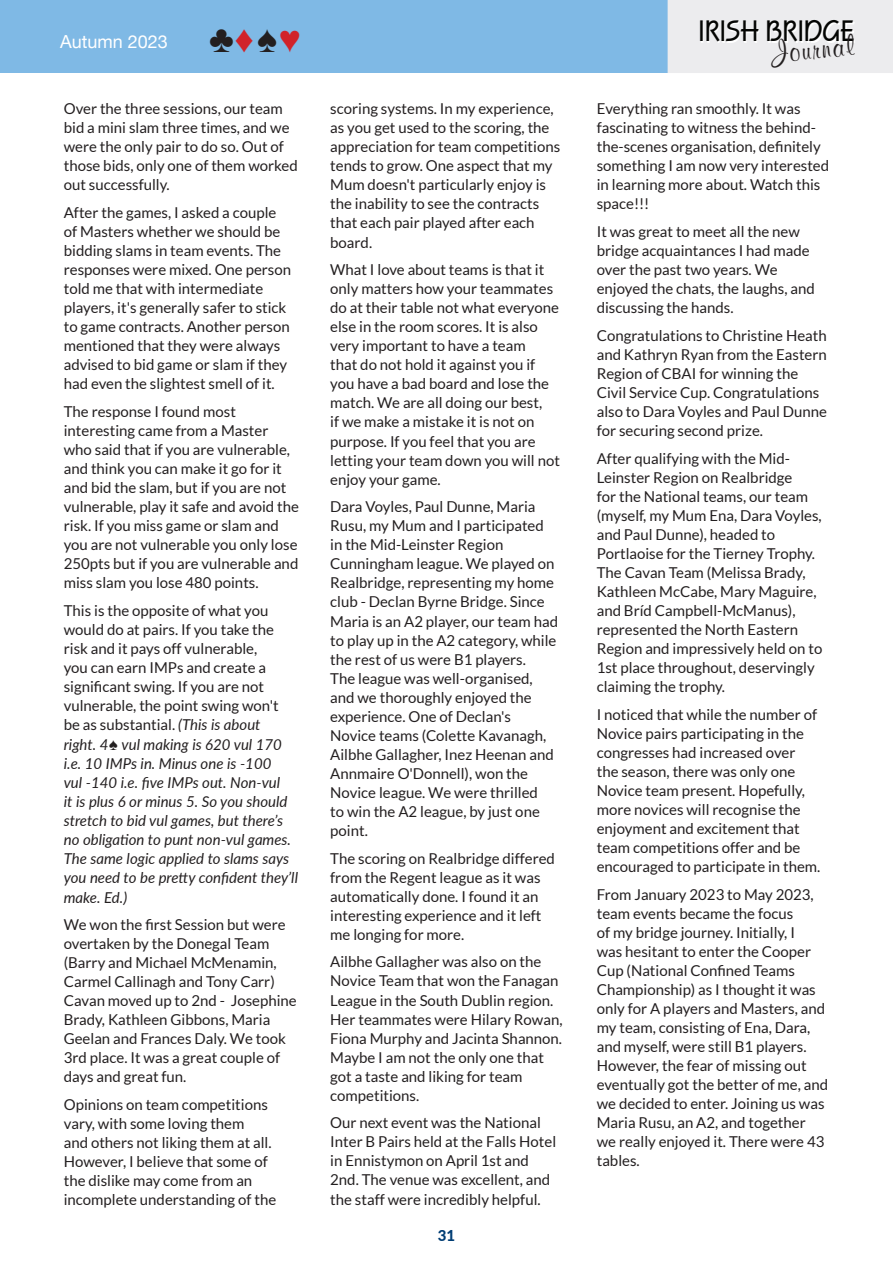
<style>
.page{position:relative;width:893px;height:1263px;background:#fff}
.page>*{position:absolute;margin:0;border:0;box-sizing:border-box;transform-origin:0 0}
.t1{font:700 30.6px "Squire D";color:#040503}
.t2{font:700 30.6px "Murray Hill BT";color:#231f20}
.t3{font:18px "Helvetica Neue";color:#fff}
.t4{font:15px/19px "Lato";color:#231f20}
.t5{font:italic 15px/19px "Lato";color:#231f20}
.t6{font:800 15px "Lato";color:#003d74}
.s1{font-family:"Andale Mono";font-size:38.1px;color:#231f20}
.s2{font-family:"Andale Mono";font-size:38.1px;color:#d1232a}
.s3{font-style:normal}
.s4{font-family:"Andale Mono";font-style:normal;font-size:16.5px}
</style>
<div class="page">
<div style="left:0;top:0;width:892px;height:73px;background:#7fb9e5"></div>
<div style="left:668px;top:0;width:225px;height:73px;background:#ececee"></div>
<div style="left:702px;top:22px;width:153px;height:21px;background:linear-gradient(to right,#f2f2f4,#f3f3f4)"></div>
<p class="t3" style="left:60px;top:28px;width:243px">Autumn 2023 <span class="s1">♣</span><span class="s2">♦</span><span class="s1">♠</span><span class="s2">♥</span></p>
<p class="t4" style="left:64px;top:99px;width:236px">Over the three sessions, our team bid a mini slam three times, and we were the only pair to do so. Out of those bids, only one of them worked out successfully.</p>
<p class="t4" style="left:64px;top:203px;width:229px">After the games, I asked a couple of Masters whether we should be bidding slams in team events. The responses were mixed. One person told me that with intermediate players, it's generally safer to stick to game contracts. Another person mentioned that they were always advised to bid game or slam if they had even the slightest smell of it.</p>
<p class="t4" style="left:64px;top:402px;width:237px">The response I found most interesting came from a Master who said that if you are vulnerable, and think you can make it go for it and bid the slam, but if you are not vulnerable, play it safe and avoid the risk. If you miss game or slam and you are not vulnerable you only lose<br>250pts but if you are vulnerable and miss slam you lose 480 points.</p>
<p class="t5" style="left:64px;top:600px;width:236px"><span class="s3">This is the opposite of what you would do at pairs. If you take the risk and it pays off vulnerable,<br>you can earn IMPs and create a significant swing. If you are not vulnerable, the point swing won't be as substantial.</span> (This is about<br>right. 4<span class="s4">♠</span> vul making is 620 vul 170 i.e. 10 IMPs in. Minus one is -100<br>vul -140 i.e. five IMPs out. Non-vul<br>it is plus 6 or minus 5. So you should stretch to bid vul games, but there’s no obligation to punt non-vul games.<br>The same logic applied to slams says you need to be pretty confident they’ll make. Ed.)</p>
<p class="t4" style="left:64px;top:915px;width:234px">We won the first Session but were overtaken by the Donegal Team (Barry and Michael McMenamin,<br>Carmel Callinagh and Tony Carr)<br>Cavan moved up to 2nd - Josephine<br>Brady, Kathleen Gibbons, Maria<br>Geelan and Frances Daly. We took<br>3rd place. It was a great couple of days and great fun.</p>
<p class="t4" style="left:64px;top:1095px;width:214px">Opinions on team competitions vary, with some loving them<br>and others not liking them at all.<br>However, I believe that some of the dislike may come from an incomplete understanding of the</p>
<p class="t4" style="left:330px;top:99px;width:231px">scoring systems. In my experience, as you get used to the scoring, the appreciation for team competitions tends to grow. One aspect that my<br>Mum doesn't particularly enjoy is the inability to see the contracts that each pair played after each board.</p>
<p class="t4" style="left:330px;top:260px;width:231px">What I love about teams is that it only matters how your teammates do at their table not what everyone else in the room scores. It is also very important to have a team<br>that do not hold it against you if you have a bad board and lose the match. We are all doing our best,<br>if we make a mistake it is not on purpose. If you feel that you are letting your team down you will not enjoy your game.</p>
<p class="t4" style="left:330px;top:497px;width:229px">Dara Voyles, Paul Dunne, Maria<br>Rusu, my Mum and I participated in the Mid-Leinster Region<br>Cunningham league. We played on<br>Realbridge, representing my home club - Declan Byrne Bridge. Since<br>Maria is an A2 player, our team had to play up in the A2 category, while the rest of us were B1 players.<br>The league was well-organised, and we thoroughly enjoyed the experience. One of Declan's<br>Novice teams (Colette Kavanagh,<br>Ailbhe Gallagher, Inez Heenan and<br>Annmaire O'Donnell), won the<br>Novice league. We were thrilled<br>to win the A2 league, by just one point.</p>
<p class="t4" style="left:330px;top:848px;width:226px">The scoring on Realbridge differed from the Regent league as it was automatically done. I found it an interesting experience and it left me longing for more.</p>
<p class="t4" style="left:330px;top:952px;width:234px">Ailbhe Gallagher was also on the<br>Novice Team that won the Fanagan<br>League in the South Dublin region.<br>Her teammates were Hilary Rowan,<br>Fiona Murphy and Jacinta Shannon.<br>Maybe I am not the only one that got a taste and liking for team competitions.</p>
<p class="t4" style="left:330px;top:1113px;width:227px">Our next event was the National<br>Inter B Pairs held at the Falls Hotel in Ennistymon on April 1st and<br>2nd. The venue was excellent, and the staff were incredibly helpful.</p>
<p class="t6" style="left:438px;top:1224px;width:19px">31</p>
<h1 class="t1" style="left:699px;top:14px;width:157px">IRISH BRIDGE</h1>
<h1 class="t2" style="left:769px;top:34px;width:84px;rotate:-6deg">Journal</h1>
<p class="t4" style="left:597px;top:99px;width:234px">Everything ran smoothly. It was fascinating to witness the behind&shy;the-scenes organisation, definitely something I am now very interested in learning more about. Watch this space!!!</p>
<p class="t4" style="left:597px;top:222px;width:219px">It was great to meet all the new bridge acquaintances I had made over the past two years. We enjoyed the chats, the laughs, and discussing the hands.</p>
<p class="t4" style="left:597px;top:326px;width:232px">Congratulations to Christine Heath and Kathryn Ryan from the Eastern<br>Region of CBAI for winning the<br>Civil Service Cup. Congratulations also to Dara Voyles and Paul Dunne for securing second prize.</p>
<p class="t4" style="left:597px;top:448px;width:227px">After qualifying with the Mid-<br>Leinster Region on Realbridge<br>for the National teams, our team (myself, my Mum Ena, Dara Voyles, and Paul Dunne), headed to<br>Portlaoise for the Tierney Trophy.<br>The Cavan Team (Melissa Brady,<br>Kathleen McCabe, Mary Maguire, and Bríd Campbell-McManus), represented the North Eastern<br>Region and impressively held on to<br>1st place throughout, deservingly claiming the trophy.</p>
<p class="t4" style="left:597px;top:705px;width:225px">I noticed that while the number of<br>Novice pairs participating in the congresses had increased over the season, there was only one<br>Novice team present. Hopefully, more novices will recognise the enjoyment and excitement that team competitions offer and be encouraged to participate in them.</p>
<p class="t4" style="left:597px;top:885px;width:233px">From January 2023 to May 2023, team events became the focus<br>of my bridge journey. Initially, I<br>was hesitant to enter the Cooper<br>Cup (National Confined Teams<br>Championship) as I thought it was only for A players and Masters, and my team, consisting of Ena, Dara, and myself, were still B1 players.<br>However, the fear of missing out eventually got the better of me, and we decided to enter. Joining us was<br>Maria Rusu, an A2, and together we really enjoyed it. There were 43 tables.</p>
</div>
